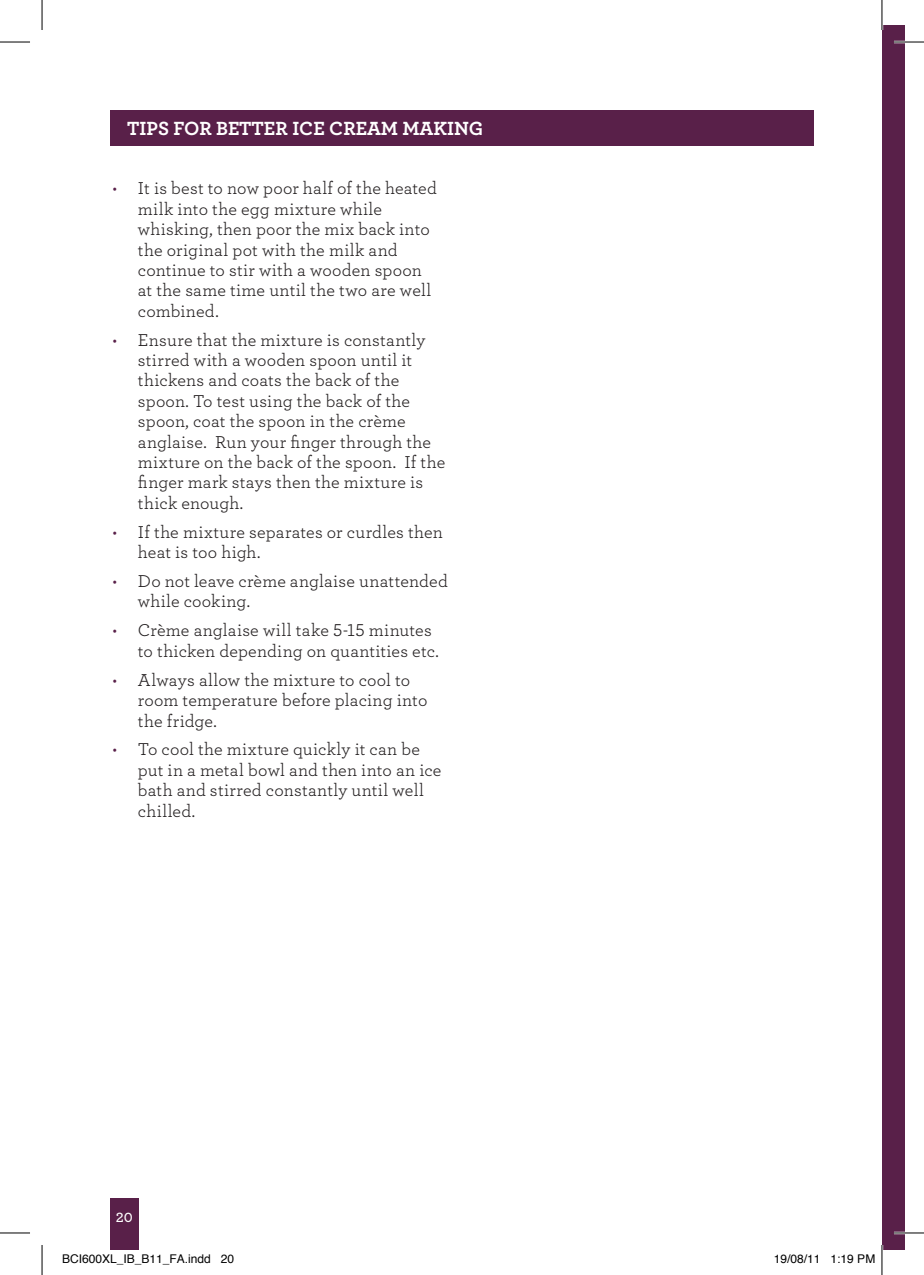
<style>
.page{position:relative;width:924px;height:1275px;background:#fff}
.page>*{position:absolute;margin:0;border:0;box-sizing:border-box;transform-origin:0 0}
.t1{font:20px "Archer Bold LF";color:#fff}
.t2{font:18px/20.4px "Archer Book LF";letter-spacing:.01em;color:#231f20}
.t3{font:14px "Archer Semibold LF";color:#fff}
.t4{font:12px "Helvetica";color:#000}
.s1{color:#592049}
</style>
<div class="page">
<div style="left:110px;top:1199px;width:28px;height:51px;background:#592049"></div>
<div style="left:110px;top:110px;width:703px;height:36px;background:#592049"></div>
<div style="left:881px;top:25px;width:23px;height:1225px;background:#592049"></div>
<hr style="left:893px;top:41px;width:30px;height:2px;background:#fff">
<hr style="left:893px;top:1231px;width:30px;height:3px;background:#fff">
<hr style="left:0;top:42px;width:30px;height:1px;background:#000">
<hr style="left:893px;top:42px;width:30px;height:1px;background:#000">
<hr style="left:0;top:1232px;width:30px;height:1px;background:#000">
<hr style="left:893px;top:1232px;width:30px;height:1px;background:#000">
<hr style="left:42px;top:0;width:1px;height:30px;background:#000">
<hr style="left:42px;top:1245px;width:1px;height:30px;background:#000">
<hr style="left:881px;top:0;width:1px;height:30px;background:#000">
<hr style="left:881px;top:1245px;width:1px;height:30px;background:#000">
<p class="t1" style="left:127px;top:115px;width:357px">TIPS FOR BETTER ICE CREAM MAKING</p>
<p class="t2" style="left:138px;top:178px;width:300px;text-indent:-26px"><span class="s1">•</span> It is best to now poor half of the heated milk into the egg mixture while whisking, then poor the mix back into the original pot with the milk and continue to stir with a wooden spoon at the same time until the two are well combined.</p>
<p class="t2" style="left:138px;top:329px;width:309px;text-indent:-26px"><span class="s1">•</span> Ensure that the mixture is constantly stirred with a wooden spoon until it thickens and coats the back of the spoon. To test using the back of the spoon, coat the spoon in the crème anglaise. Run your finger through the mixture on the back of the spoon. If the finger mark stays then the mixture is thick enough.</p>
<p class="t2" style="left:138px;top:521px;width:306px;text-indent:-26px"><span class="s1">•</span> If the mixture separates or curdles then heat is too high.</p>
<p class="t2" style="left:138px;top:570px;width:311px;text-indent:-26px"><span class="s1">•</span> Do not leave crème anglaise unattended while cooking.</p>
<p class="t2" style="left:138px;top:620px;width:302px;text-indent:-26px"><span class="s1">•</span> Crème anglaise will take 5-15 minutes to thicken depending on quantities etc.</p>
<p class="t2" style="left:138px;top:669px;width:291px;text-indent:-26px"><span class="s1">•</span> Always allow the mixture to cool to room temperature before placing into the fridge.</p>
<p class="t2" style="left:138px;top:739px;width:305px;text-indent:-26px"><span class="s1">•</span> To cool the mixture quickly it can be put in a metal bowl and then into an ice bath and stirred constantly until well chilled.</p>
<p class="t3" style="left:116px;top:1208px;width:19px">20</p>
<p class="t4" style="left:62px;top:1249px;width:174px">BCI600XL_IB_B11_FA.indd 20</p>
<p class="t4" style="left:773px;top:1249px;width:103px">19/08/11 1:19 PM</p>
</div>
